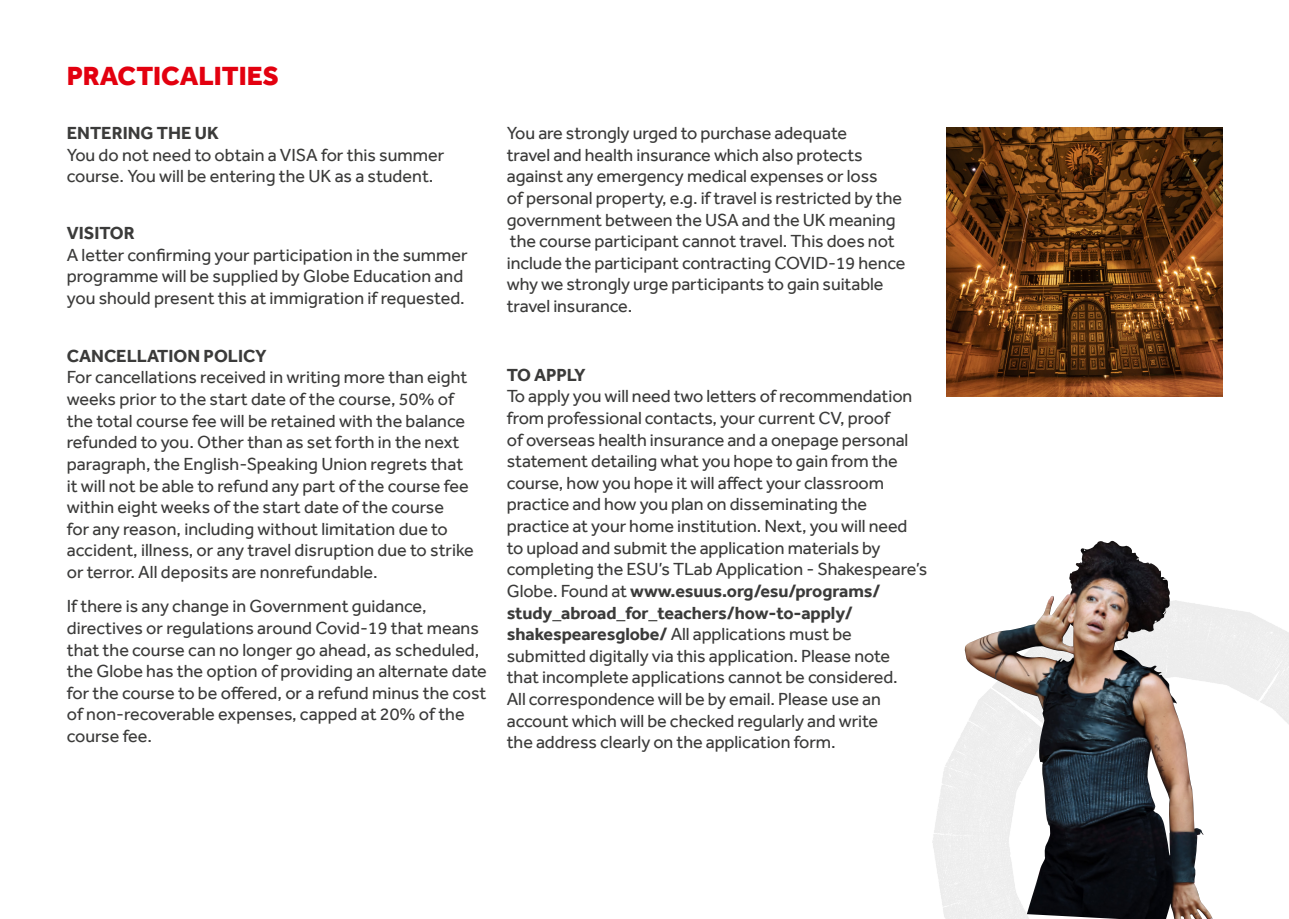
<style>
.page{position:relative;width:1289px;height:919px;background:#fff}
.page>*{position:absolute;margin:0;border:0;box-sizing:border-box;transform-origin:0 0}
.t1{font:800 27px "Effra";color:#e3000f}
.t2{font:18px/21.6px "Effra";letter-spacing:-.005em;color:#3b3b3a}
.t3{font:700 18px "Effra";color:#3b3b3a}
.s1{font-weight:700}
</style>
<div class="page">
<img style="left:946px;top:127px;width:276px;height:269px">
<img style="left:961px;top:540px;width:251px;height:378px">
<h1 class="t1" style="left:67px;top:60px;width:213px">PRACTICALITIES</h1>
<p class="t3" style="left:67px;top:122px;width:153px">ENTERING THE UK</p>
<p class="t2" style="left:67px;top:144px;width:379px">You do not need to obtain a VISA for this summer course. You will be entering the UK as a student.</p>
<p class="t3" style="left:67px;top:222px;width:69px">VISITOR</p>
<p class="t2" style="left:67px;top:244px;width:402px">A letter confirming your participation in the summer programme will be supplied by Globe Education and you should present this at immigration if requested.</p>
<p class="t3" style="left:67px;top:345px;width:202px">CANCELLATION POLICY</p>
<p class="t2" style="left:67px;top:366px;width:408px">For cancellations received in writing more than eight weeks prior to the start date of the course, 50% of the total course fee will be retained with the balance refunded to you. Other than as set forth in the next paragraph, the English-Speaking Union regrets that it will not be able to refund any part of the course fee within eight weeks of the start date of the course<br>for any reason, including without limitation due to accident, illness, or any travel disruption due to strike or terror. All deposits are nonrefundable.</p>
<p class="t2" style="left:67px;top:595px;width:421px">If there is any change in Government guidance, directives or regulations around Covid-19 that means that the course can no longer go ahead, as scheduled, the Globe has the option of providing an alternate date for the course to be offered, or a refund minus the cost of non-recoverable expenses, capped at 20% of the course fee.</p>
<p class="t2" style="left:507px;top:122px;width:400px">You are strongly urged to purchase adequate<br>travel and health insurance which also protects against any emergency medical expenses or loss<br>of personal property, e.g. if travel is restricted by the government between the USA and the UK meaning the course participant cannot travel. This does not include the participant contracting COVID-19 hence why we strongly urge participants to gain suitable travel insurance.</p>
<p class="t3" style="left:507px;top:364px;width:80px">TO APPLY</p>
<p class="t2" style="left:507px;top:385px;width:422px">To apply you will need two letters of recommendation from professional contacts, your current CV, proof<br>of overseas health insurance and a onepage personal statement detailing what you hope to gain from the course, how you hope it will affect your classroom practice and how you plan on disseminating the practice at your home institution. Next, you will need to upload and submit the application materials by completing the ESU’s TLab Application - Shakespeare’s Globe. Found at <span class="s1">www.esuus.org/esu/programs/ study_abroad_for_teachers/how-to-apply/ shakespearesglobe/</span> All applications must be submitted digitally via this application. Please note<br>that incomplete applications cannot be considered.<br>All correspondence will be by email. Please use an account which will be checked regularly and write<br>the address clearly on the application form.</p>
</div>
